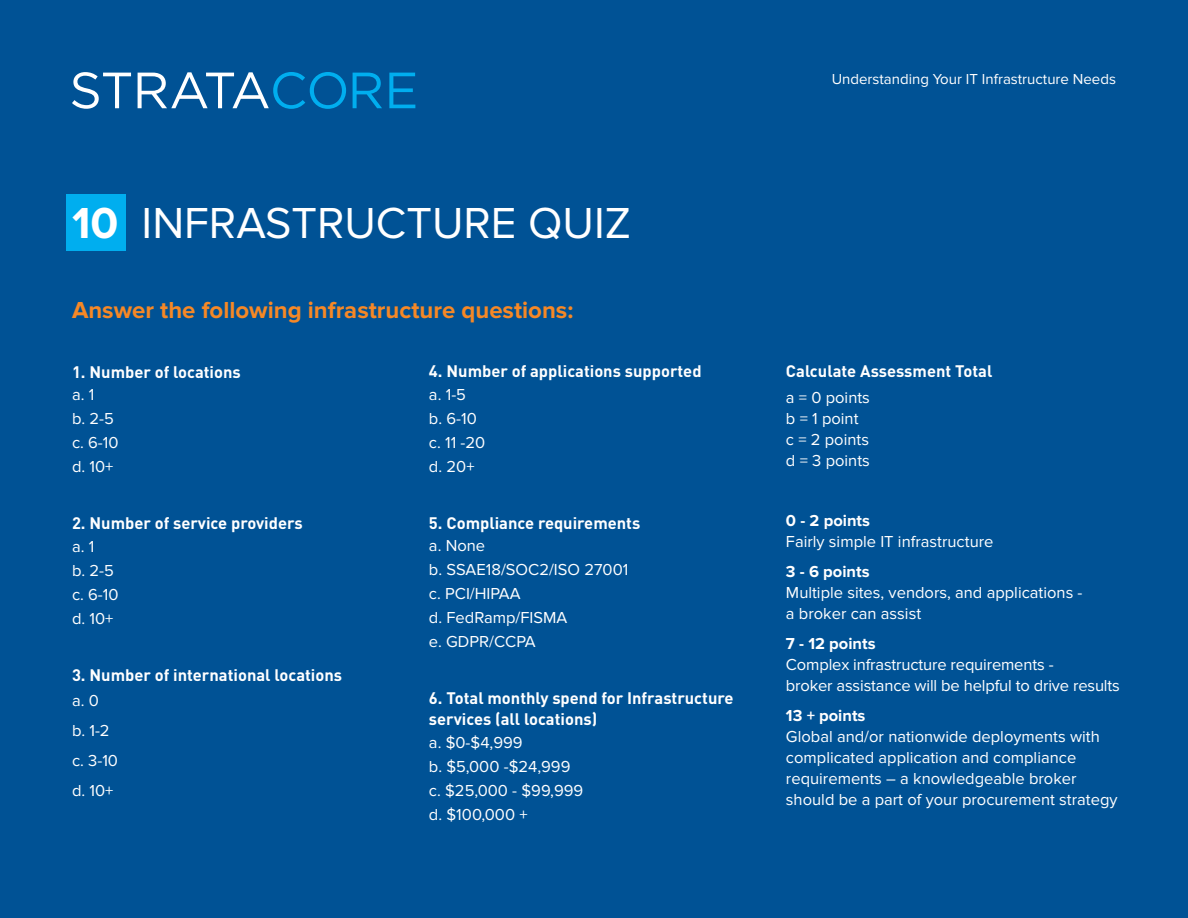
<style>
.page{position:relative;width:1188px;height:918px;background:#005295}
.page>*{position:absolute;margin:0;border:0;box-sizing:border-box;transform-origin:0 0}
.t1{font:45px "Proxima Nova";color:#fff}
.t2{font:700 24px "Proxima Nova";color:#f68826}
.t3{font:16.5px/24px "Proxima Nova";color:#fff}
.t4{font:700 16.5px/21px "DIN";color:#fff}
.t5{font:700 16.5px "Proxima Nova";color:#fff}
.t6{font:15px "Proxima Nova";color:#fff}
.s1{font-weight:700}
</style>
<div class="page">
<svg style="left:72px;top:72px;width:59px;height:37px"></svg>
<svg style="left:138px;top:72px;width:208px;height:37px"></svg>
<svg style="left:353px;top:73px;width:29px;height:35px"></svg>
<svg style="left:389px;top:73px;width:26px;height:35px"></svg>
<div style="left:66px;top:194px;width:60px;height:57px;background:#00aeef"></div>
<h1 class="t1" style="left:72px;top:197px;width:561px"><span class="s1">10</span> INFRASTRUCTURE QUIZ</h1>
<h2 class="t2" style="left:72px;top:296px;width:503px">Answer the following infrastructure questions:</h2>
<p class="t4" style="left:72px;top:360px;width:170px">1. Number of locations</p>
<p class="t3" style="left:72px;top:383px;width:48px">a. 1<br>b. 2-5 c. 6-10 d. 10+</p>
<p class="t4" style="left:72px;top:512px;width:232px">2. Number of service providers</p>
<p class="t3" style="left:72px;top:534px;width:48px">a. 1<br>b. 2-5 c. 6-10 d. 10+</p>
<p class="t4" style="left:72px;top:663px;width:272px">3. Number of international locations</p>
<p class="t3" style="left:72px;top:686px;width:48px;line-height:30px">a. 0<br>b. 1-2 c. 3-10 d. 10+</p>
<p class="t4" style="left:429px;top:360px;width:274px">4. Number of applications supported</p>
<p class="t3" style="left:429px;top:382px;width:58px">a. 1-5<br>b. 6-10 c. 11 -20 d. 20+</p>
<p class="t4" style="left:429px;top:512px;width:213px">5. Compliance requirements</p>
<p class="t3" style="left:429px;top:534px;width:201px">a. None<br>b. SSAE18/SOC2/ISO 27001 c. PCI/HIPAA<br>d. FedRamp/FISMA<br>e. GDPR/CCPA</p>
<p class="t4" style="left:429px;top:687px;width:306px">6. Total monthly spend for Infrastructure services (all locations)</p>
<p class="t3" style="left:429px;top:731px;width:156px">a. $0-$4,999<br>b. $5,000 -$24,999 c. $25,000 - $99,999 d. $100,000 +</p>
<p class="t6" style="left:832px;top:70px;width:286px">Understanding Your IT Infrastructure Needs</p>
<p class="t4" style="left:786px;top:360px;width:208px">Calculate Assessment Total</p>
<p class="t3" style="left:786px;top:387px;width:86px;line-height:21px">a = 0 points b = 1 point c = 2 points d = 3 points</p>
<p class="t5" style="left:786px;top:511px;width:86px">0 - 2 points</p>
<p class="t3" style="left:786px;top:530px;width:209px">Fairly simple IT infrastructure</p>
<p class="t5" style="left:786px;top:562px;width:85px">3 - 6 points</p>
<p class="t3" style="left:786px;top:582px;width:298px;line-height:21px">Multiple sites, vendors, and applications - a broker can assist</p>
<p class="t5" style="left:786px;top:634px;width:91px">7 - 12 points</p>
<p class="t3" style="left:786px;top:654px;width:335px;line-height:21px">Complex infrastructure requirements -<br>broker assistance will be helpful to drive results</p>
<p class="t5" style="left:786px;top:706px;width:81px">13 + points</p>
<p class="t3" style="left:786px;top:726px;width:333px;line-height:21px">Global and/or nationwide deployments with complicated application and compliance requirements – a knowledgeable broker should be a part of your procurement strategy</p>
</div>
